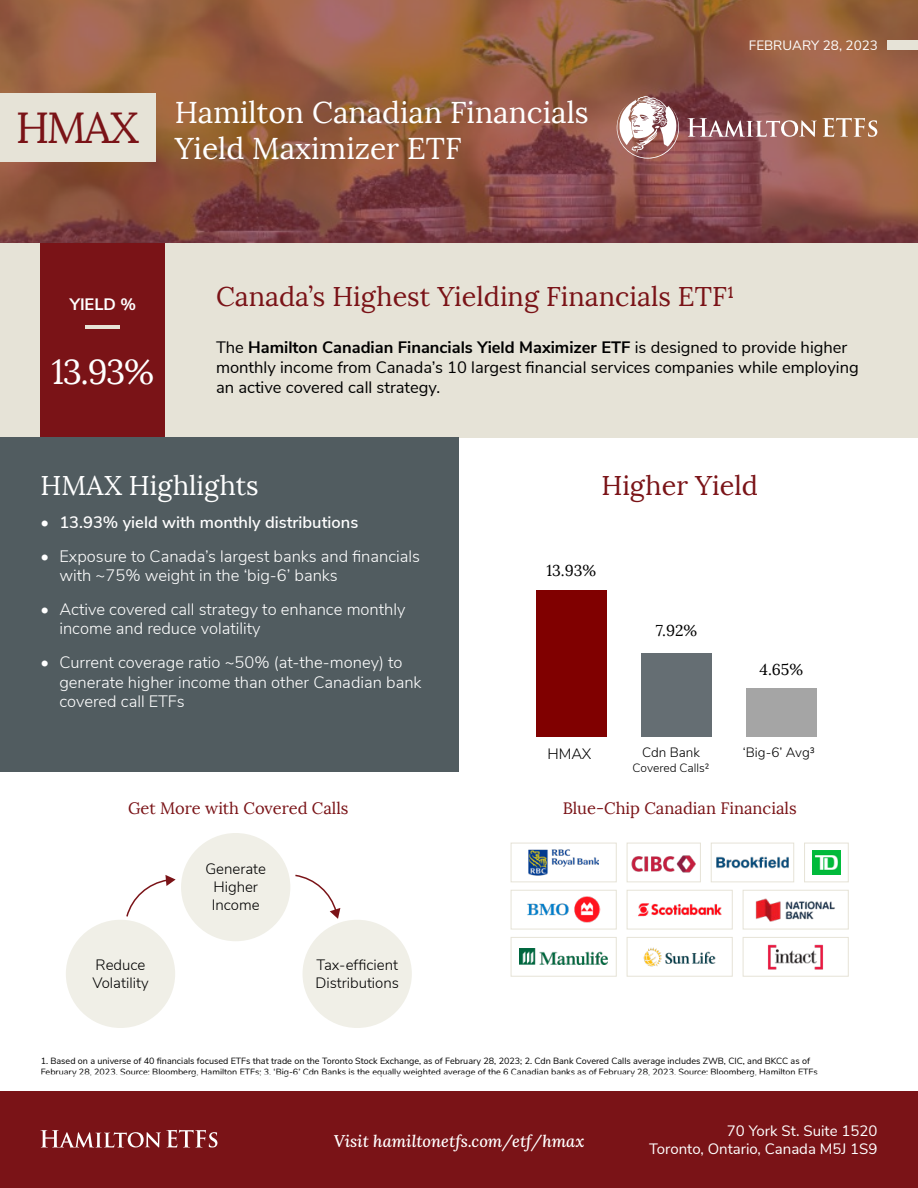
<style>
.page{position:relative;width:918px;height:1188px;background:#fff}
.page>*{position:absolute;margin:0;border:0;box-sizing:border-box;transform-origin:0 0}
.t1{font:34.5px "Lora";color:#fff}
.t2{font:30px/36px "Lora";color:#fff}
.t3{font:27px "Lora";color:#7a1317}
.t4{font:27px "Lora";color:#fff}
.t5{font:300 16.5px/19.8px "Nunito Sans";color:#fff}
.t6{font:16.5px/19.8px "Nunito Sans";color:#000}
.t7{font:16.5px "Lora";color:#7a1317}
.t8{font:600 16.5px "Nunito Sans";color:#fff}
.t9{font:italic 500 16.5px "Lora";color:#fff}
.t10{font:700 16.5px "Nunito Sans";color:#fff}
.t11{font:15.75px "Lora";color:#000}
.t12{font:300 15px/18px "Nunito Sans";color:#000}
.t13{font:15px/18px "Nunito Sans";color:#fff;text-align:right}
.t14{font:300 13.5px "Nunito Sans";color:#000}
.t15{font:13.5px "Nunito Sans";color:#fff}
.t16{font:300 12px "Nunito Sans";color:#000}
.t17{font:9px/10.8px "Nunito Sans";color:#000}
.s1{font-weight:700}
</style>
<div class="page">
<div style="left:537px;top:591px;width:70px;height:146px;background:#800000"></div>
<div style="left:642px;top:654px;width:70px;height:83px;background:#656e73"></div>
<div style="left:747px;top:688px;width:70px;height:49px;background:#a5a5a5"></div>
<div style="left:0;top:243px;width:918px;height:194px;background:#e6e3d7"></div>
<svg style="left:0;top:0;width:918px;height:243px;background:#905642"></svg>
<div style="left:40px;top:243px;width:125px;height:194px;background:#7a1317"></div>
<div style="left:0;top:437px;width:459px;height:335px;background:#515c60"></div>
<div style="left:887px;top:40px;width:31px;height:10px;background:#e6e3d7"></div>
<div style="left:0;top:1092px;width:918px;height:96px;background:#7a1317"></div>
<svg style="left:41px;top:1130px;width:176px;height:18px"></svg>
<svg style="left:687px;top:118px;width:130px;height:19px"></svg>
<svg style="left:823px;top:118px;width:54px;height:19px"></svg>
<svg style="left:617px;top:96px;width:62px;height:63px"></svg>
<div style="left:627px;top:843px;width:74px;height:39px;border:1px solid #e6e3d7"></div>
<img style="left:813px;top:850px;width:27px;height:25px">
<div style="left:627px;top:890px;width:106px;height:39px;border:1px solid #e6e3d7"></div>
<div style="left:511px;top:843px;width:106px;height:39px;border:1px solid #e6e3d7"></div>
<img style="left:529px;top:849px;width:70px;height:27px">
<div style="left:511px;top:890px;width:106px;height:39px;border:1px solid #e6e3d7"></div>
<img style="left:527px;top:897px;width:74px;height:26px">
<img style="left:716px;top:856px;width:73px;height:13px">
<div style="left:511px;top:937px;width:106px;height:40px;border:1px solid #e6e3d7"></div>
<img style="left:520px;top:949px;width:88px;height:16px">
<div style="left:743px;top:890px;width:106px;height:39px;border:1px solid #e6e3d7"></div>
<img style="left:755px;top:898px;width:80px;height:23px">
<div style="left:627px;top:937px;width:106px;height:40px;border:1px solid #e6e3d7"></div>
<img style="left:644px;top:947px;width:72px;height:19px">
<div style="left:743px;top:937px;width:106px;height:40px;border:1px solid #e6e3d7"></div>
<img style="left:768px;top:944px;width:55px;height:26px">
<div style="left:804px;top:843px;width:45px;height:39px;border:1px solid #e6e3d7"></div>
<div style="left:711px;top:843px;width:83px;height:39px;border:1px solid #e6e3d7"></div>
<img style="left:631px;top:855px;width:65px;height:18px">
<img style="left:660px;top:904px;width:61px;height:11px">
<img style="left:628px;top:903px;width:32px;height:13px">
<div style="left:0;top:93px;width:155px;height:69px;background:#e6e3d7"></div>
<div style="left:303px;top:920px;width:109px;height:108px;background:#f0efe7;border-radius:50%"></div>
<div style="left:66px;top:920px;width:109px;height:108px;background:#f0efe7;border-radius:50%"></div>
<div style="left:181px;top:833px;width:109px;height:108px;background:#f0efe7;border-radius:50%"></div>
<svg style="left:126px;top:875px;width:50px;height:42px"></svg>
<svg style="left:295px;top:874px;width:45px;height:45px"></svg>
<hr style="left:86px;top:325px;width:34px;height:4px;background:#e6e3d7">
<h2 class="t2" style="left:16px;top:95px;width:575px;text-indent:159px">Hamilton Canadian Financials<br><sup>HMAX</sup> Yield Maximizer ETF</h2>
<h3 class="t15" style="left:749px;top:36px;width:131px">FEBRUARY 28, 2023</h3>
<h3 class="t10" style="left:70px;top:292px;width:68px">YIELD %</h3>
<h1 class="t1" style="left:52px;top:351px;width:104px">13.93%</h1>
<h3 class="t3" style="left:216px;top:280px;width:520px">Canada’s Highest Yielding Financials ETF¹</h3>
<h3 class="t6" style="left:216px;top:336px;width:644px">The <span class="s1">Hamilton Canadian Financials Yield Maximizer ETF</span> is designed to provide higher monthly income from Canada’s 10 largest financial services companies while employing an active covered call strategy.</h3>
<h3 class="t4" style="left:40px;top:469px;width:220px">HMAX Highlights</h3>
<h3 class="t8" style="left:40px;top:511px;width:319px">• 13.93% yield with monthly distributions</h3>
<h3 class="t5" style="left:59px;top:545px;width:362px;text-indent:-19px">• Exposure to Canada’s largest banks and financials with ~75% weight in the ‘big-6’ banks</h3>
<h3 class="t5" style="left:59px;top:598px;width:348px;text-indent:-19px">• Active covered call strategy to enhance monthly income and reduce volatility</h3>
<h3 class="t5" style="left:59px;top:651px;width:364px;text-indent:-19px">• Current coverage ratio ~50% (at-the-money) to generate higher income than other Canadian bank covered call ETFs</h3>
<h3 class="t3" style="left:602px;top:469px;width:158px">Higher Yield</h3>
<h3 class="t11" style="left:546px;top:561px;width:51px">13.93%</h3>
<h3 class="t11" style="left:656px;top:621px;width:43px">7.92%</h3>
<h3 class="t12" style="left:547px;top:744px;width:46px">HMAX</h3>
<h3 class="t14" style="left:642px;top:743px;width:59px">Cdn Bank</h3>
<h3 class="t16" style="left:633px;top:759px;width:78px">Covered Calls²</h3>
<h3 class="t11" style="left:760px;top:660px;width:45px">4.65%</h3>
<h3 class="t14" style="left:743px;top:743px;width:74px">‘Big-6’ Avg³</h3>
<h3 class="t7" style="left:128px;top:798px;width:222px">Get More with Covered Calls</h3>
<h3 class="t7" style="left:563px;top:798px;width:235px">Blue-Chip Canadian Financials</h3>
<h3 class="t12" style="left:205px;top:859px;width:62px;text-align:center">Generate<br>Higher<br>Income</h3>
<h3 class="t12" style="left:92px;top:955px;width:58px">Reduce<br>Volatility</h3>
<h3 class="t12" style="left:315px;top:955px;width:85px">Tax-efficient<br>Distributions</h3>
<p class="t17" style="left:41px;top:1055px;width:779px">1. Based on a universe of 40 financials focused ETFs that trade on the Toronto Stock Exchange, as of February 28, 2023; 2. Cdn Bank Covered Calls average includes ZWB, CIC, and BKCC as of<br>February 28, 2023. Source: Bloomberg, Hamilton ETFs; 3. ‘Big-6’ Cdn Banks is the equally weighted average of the 6 Canadian banks as of February 28, 2023. Source: Bloomberg, Hamilton ETFs</p>
<h3 class="t9" style="left:334px;top:1130px;width:252px">Visit hamiltonetfs.com/etf/hmax</h3>
<h3 class="t13" style="left:649px;top:1120px;width:230px">70 York St. Suite 1520<br>Toronto, Ontario, Canada M5J 1S9</h3>
</div>
